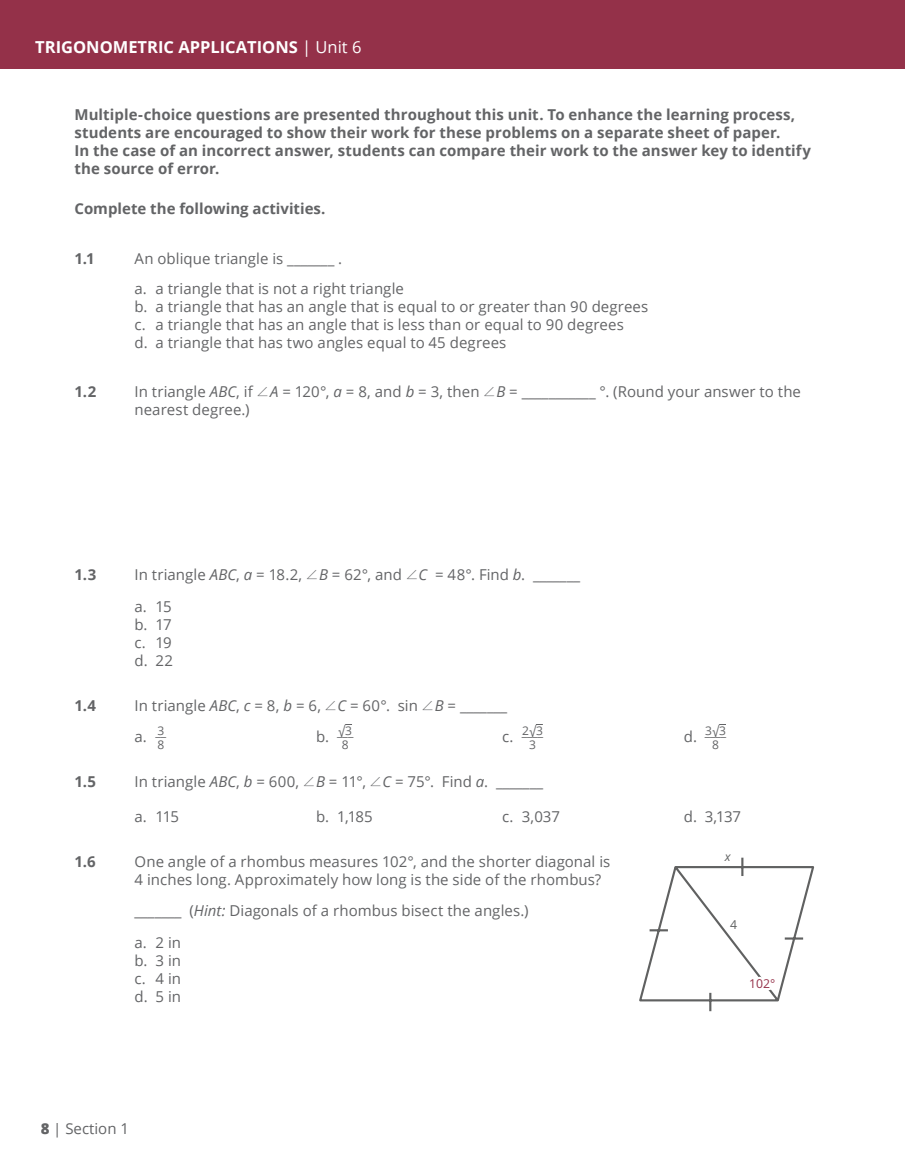
<style>
.page{position:relative;width:905px;height:1175px;background:#fff}
.page>*{position:absolute;margin:0;border:0;box-sizing:border-box;transform-origin:0 0}
.t1{font:700 16.5px "Open Sans";color:#fff}
.t2{font:15px/18px "Open Sans";letter-spacing:.005em;color:#636466}
.t3{font:700 15px/18px "Open Sans";letter-spacing:.005em;color:#636466}
.t4{font:14.7px "Open Sans";color:#636466;scale:.81 1}
.t5{font:12.3px "Open Sans";color:#95324a}
.t6{font:12.3px "Open Sans";color:#606161}
.t7{font:italic 12.3px "Open Sans";color:#606161}
.t8{font:12px/14.1px "Open Sans";color:#636466;text-align:center}
.s1{font-weight:400}
.s2{font-style:italic}
.s3{font-family:"MM Extra"}
.s4{font-size:15px}
.s5{font-size:12px}
.s6{font-size:14.7px}
.s7{font-weight:800}
</style>
<div class="page">
<svg style="left:639px;top:857px;width:175px;height:154px"></svg>
<div style="left:0;top:0;width:904px;height:68px;background:#943149"></div>
<p class="t1" style="left:35px;top:35px;width:328px">TRIGONOMETRIC APPLICATIONS <span class="s1">| Unit 6</span></p>
<p class="t3" style="left:74px;top:105px;width:738px">Multiple-choice questions are presented throughout this unit. To enhance the learning process, students are encouraged to show their work for these problems on a separate sheet of paper.<br>In the case of an incorrect answer, students can compare their work to the answer key to identify the source of error.</p>
<p class="t3" style="left:74px;top:199px;width:252px">Complete the following activities.</p>
<p class="t3" style="left:74px;top:249px;width:22px">1.1</p>
<p class="t2" style="left:134px;top:243px;width:271px;line-height:30px">An oblique triangle is _______ .<br>a. a triangle that is not a right triangle</p>
<p class="t2" style="left:134px;top:297px;width:515px">b. a triangle that has an angle that is equal to or greater than 90 degrees c. a triangle that has an angle that is less than or equal to 90 degrees<br>d. a triangle that has two angles equal to 45 degrees</p>
<p class="t3" style="left:74px;top:382px;width:23px">1.2</p>
<p class="t2" style="left:134px;top:382px;width:668px">In triangle <span class="s2">ABC</span>, if <span class="s3">+</span><span class="s2">A</span> = 120°, <span class="s2">a</span> = 8, and <span class="s2">b</span> = 3, then <span class="s3">+</span><span class="s2">B</span> = ___________ °. (Round your answer to the nearest degree.)</p>
<p class="t3" style="left:74px;top:565px;width:23px">1.3</p>
<p class="t2" style="left:134px;top:558px;width:447px;line-height:31.5px">In triangle <span class="s2">ABC</span>, <span class="s2">a</span> = 18.2, <span class="s3">+</span><span class="s2">B</span> = 62°, and <span class="s3">+</span><span class="s2">C</span> = 48°. Find <span class="s2">b</span>. _______ a. 15</p>
<p class="t2" style="left:134px;top:615px;width:40px;text-align:justify">b. 17 c. 19 d. 22</p>
<p class="t3" style="left:74px;top:696px;width:23px">1.4</p>
<p class="t2" style="left:134px;top:696px;width:374px">In triangle <span class="s2">ABC</span>, <span class="s2">c</span> = 8, <span class="s2">b</span> = 6, <span class="s3">+</span><span class="s2">C</span> = 60°. sin <span class="s3">+</span><span class="s2">B</span> = _______</p>
<p class="t8" style="left:134px;top:725px;width:33px;line-height:13px;text-align:right"><span class="s4">a.</span> __3<br>8</p>
<p class="t8" style="left:316px;top:724px;width:39px"><span class="s4">b.</span> ___</p>
<p class="t4" style="left:338px;top:721px;width:18px">√<span class="s5">3</span></p>
<p class="t8" style="left:342px;top:737px;width:8px">8</p>
<p class="t8" style="left:522px;top:723px;width:22px">2<span class="s6">√</span>3<br>3</p>
<p class="t8" style="left:683px;top:724px;width:44px"><span class="s4">d.</span> ____</p>
<p class="t8" style="left:705px;top:723px;width:22px">3<span class="s6">√</span>3<br>8</p>
<p class="t8" style="left:502px;top:724px;width:43px"><span class="s4">c.</span> ____</p>
<p class="t3" style="left:74px;top:772px;width:23px">1.5</p>
<p class="t2" style="left:134px;top:772px;width:410px">In triangle <span class="s2">ABC</span>, <span class="s2">b</span> = 600, <span class="s3">+</span><span class="s2">B</span> = 11°, <span class="s3">+</span><span class="s2">C</span> = 75°. Find <span class="s2">a</span>. _______</p>
<p class="t2" style="left:134px;top:807px;width:46px">a. 115</p>
<p class="t2" style="left:316px;top:807px;width:58px">b. 1,185</p>
<p class="t2" style="left:502px;top:807px;width:59px">c. 3,037</p>
<p class="t2" style="left:683px;top:807px;width:59px">d. 3,137</p>
<p class="t3" style="left:74px;top:852px;width:23px">1.6</p>
<p class="t2" style="left:134px;top:852px;width:477px">One angle of a rhombus measures 102°, and the shorter diagonal is<br>4 inches long. Approximately how long is the side of the rhombus?</p>
<p class="t2" style="left:134px;top:894px;width:395px;line-height:31.5px">_______ (<span class="s2">Hint:</span> Diagonals of a rhombus bisect the angles.) a. 2 in</p>
<p class="t2" style="left:134px;top:951px;width:48px;text-align:justify">b. 3 in c. 4 in d. 5 in</p>
<p class="t7" style="left:724px;top:848px;width:7px">x</p>
<p class="t6" style="left:730px;top:916px;width:9px">4</p>
<p class="t5" style="left:749px;top:975px;width:28px">102°</p>
<p class="t2" style="left:40px;top:1119px;width:90px"><span class="s7">8</span> | Section 1</p>
</div>
